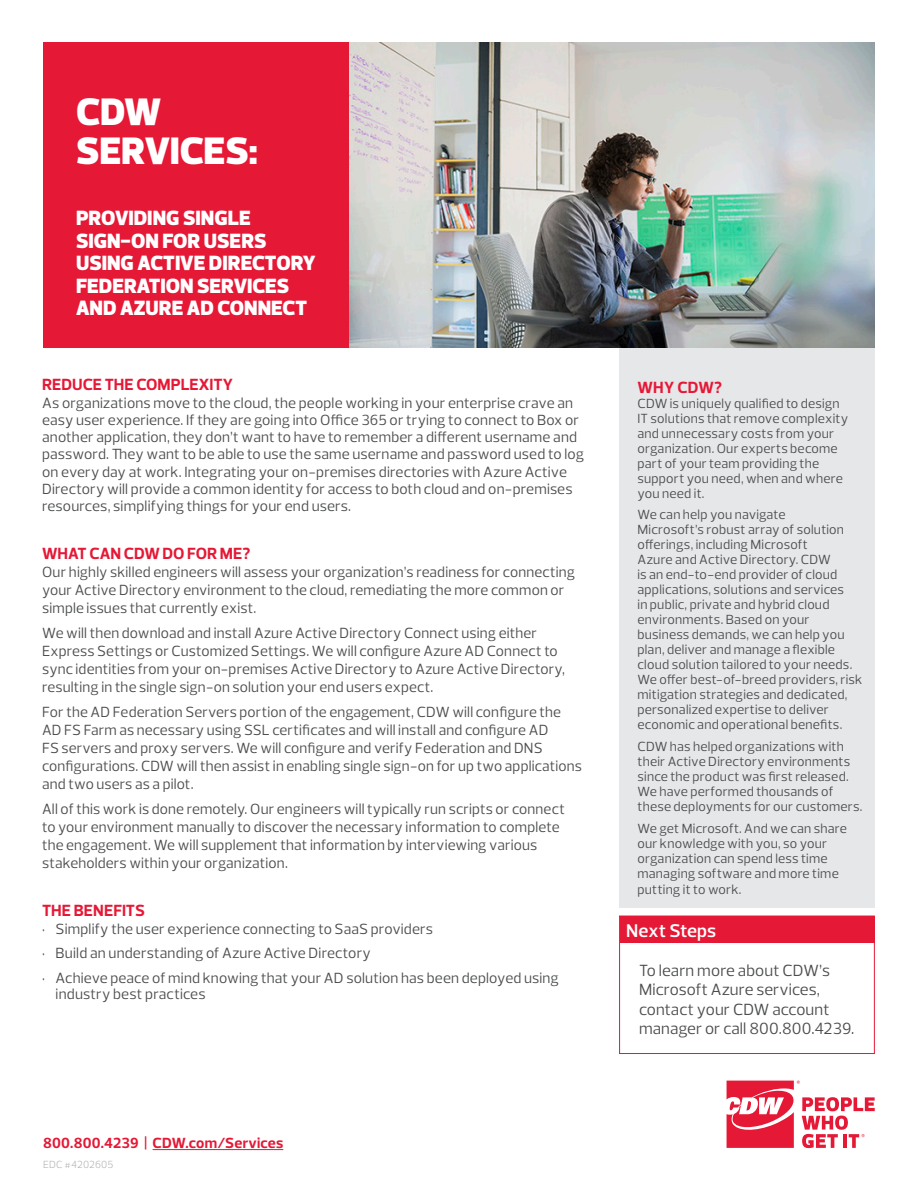
<style>
.page{position:relative;width:918px;height:1188px;background:#fff}
.page>*{position:absolute;margin:0;border:0;box-sizing:border-box;transform-origin:0 0}
._2016_Brand_-_HL{font:900 39px/39px "Prelo";letter-spacing:-.005em;color:#fff}
._2016_Brand_-_HL-2{font:900 21px/22.5px "Prelo";letter-spacing:-.005em;color:#fff}
.t1{font:600 18.75px "Prelo";letter-spacing:.005em;color:#fff}
.Body{font:16.5px/19.5px "Prelo";letter-spacing:.005em;color:#4b4c4d}
.Header_For_Body_Copy{font:700 16.5px "Prelo";color:#e51836}
.Body-2{font:15px/18px "Prelo";letter-spacing:.01em;color:#4b4c4d}
.t2{font:700 15px "Prelo";letter-spacing:.015em;color:#e51836}
.Body-3{font:13.5px/15px "Prelo";letter-spacing:.015em;color:#4b4c4d}
.t3{font:300 10.5px "Prelo";letter-spacing:.005em;color:#a8a9ad}
</style>
<div class="page">
<hr style="left:153px;top:1149px;width:130px;height:1px;background:#e51836">
<svg style="left:727px;top:1081px;width:148px;height:67px"></svg>
<img style="left:349px;top:42px;width:526px;height:306px">
<div style="left:619px;top:348px;width:256px;height:559px;background:#e6e7e9"></div>
<div style="left:620px;top:916px;width:255px;height:27px;background:#e51836"></div>
<div style="left:619px;top:916px;width:256px;height:138px;border:1px solid #e51836"></div>
<div style="left:43px;top:42px;width:306px;height:306px;background:#e51836"></div>
<p class="_2016_Brand_-_HL" style="left:76px;top:92px;width:183px">CDW<br>SERVICES:</p>
<p class="_2016_Brand_-_HL-2" style="left:76px;top:207px;width:176px">PROVIDING SINGLE</p>
<p class="_2016_Brand_-_HL-2" style="left:76px;top:229px;width:192px">SIGN-ON FOR USERS</p>
<p class="_2016_Brand_-_HL-2" style="left:76px;top:252px;width:241px">USING ACTIVE DIRECTORY</p>
<p class="_2016_Brand_-_HL-2" style="left:76px;top:274px;width:233px">FEDERATION SERVICES<br>AND AZURE AD CONNECT</p>
<p class="Header_For_Body_Copy" style="left:42px;top:375px;width:192px">REDUCE THE COMPLEXITY</p>
<p class="Body-2" style="left:42px;top:394px;width:543px;line-height:17.2px">As organizations move to the cloud, the people working in your enterprise crave an easy user experience. If they are going into Office 365 or trying to connect to Box or another application, they don’t want to have to remember a different username and password. They want to be able to use the same username and password used to log on every day at work. Integrating your on-premises directories with Azure Active Directory will provide a common identity for access to both cloud and on-premises resources, simplifying things for your end users.</p>
<p class="Header_For_Body_Copy" style="left:42px;top:543px;width:210px">WHAT CAN CDW DO FOR ME?</p>
<p class="Body-2" style="left:42px;top:563px;width:534px">Our highly skilled engineers will assess your organization’s readiness for connecting your Active Directory environment to the cloud, remediating the more common or simple issues that currently exist.</p>
<p class="Body-2" style="left:42px;top:624px;width:524px">We will then download and install Azure Active Directory Connect using either Express Settings or Customized Settings. We will configure Azure AD Connect to sync identities from your on-premises Active Directory to Azure Active Directory, resulting in the single sign-on solution your end users expect.</p>
<p class="Body-2" style="left:42px;top:703px;width:541px">For the AD Federation Servers portion of the engagement, CDW will configure the AD FS Farm as necessary using SSL certificates and will install and configure AD<br>FS servers and proxy servers. We will configure and verify Federation and DNS configurations. CDW will then assist in enabling single sign-on for up two applications and two users as a pilot.</p>
<p class="Body-2" style="left:42px;top:800px;width:524px">All of this work is done remotely. Our engineers will typically run scripts or connect to your environment manually to discover the necessary information to complete the engagement. We will supplement that information by interviewing various stakeholders within your organization.</p>
<p class="Header_For_Body_Copy" style="left:42px;top:900px;width:104px">THE BENEFITS</p>
<p class="Body-2" style="left:42px;top:920px;width:392px">• Simplify the user experience connecting to SaaS providers</p>
<p class="Body-2" style="left:42px;top:944px;width:330px">• Build an understanding of Azure Active Directory</p>
<p class="Body-2" style="left:56px;top:969px;width:505px;line-height:16.5px;text-indent:-14px">• Achieve peace of mind knowing that your AD solution has been deployed using industry best practices</p>
<p class="Body" style="left:639px;top:960px;width:217px">To learn more about CDW’s<br>Microsoft Azure services, contact your CDW account manager or call 800.800.4239.</p>
<p class="Header_For_Body_Copy" style="left:638px;top:377px;width:86px">WHY CDW?</p>
<p class="Body-3" style="left:638px;top:396px;width:212px">CDW is uniquely qualified to design<br>IT solutions that remove complexity and unnecessary costs from your organization. Our experts become part of your team providing the support you need, when and where you need it.</p>
<p class="Body-3" style="left:638px;top:507px;width:226px">We can help you navigate<br>Microsoft’s robust array of solution offerings, including Microsoft<br>Azure and Active Directory. CDW<br>is an end-to-end provider of cloud applications, solutions and services<br>in public, private and hybrid cloud environments. Based on your business demands, we can help you plan, deliver and manage a flexible cloud solution tailored to your needs.<br>We offer best-of-breed providers, risk mitigation strategies and dedicated, personalized expertise to deliver economic and operational benefits.</p>
<p class="Body-3" style="left:638px;top:739px;width:226px">CDW has helped organizations with their Active Directory environments since the product was first released.<br>We have performed thousands of these deployments for our customers.</p>
<p class="Body-3" style="left:638px;top:821px;width:211px">We get Microsoft. And we can share our knowledge with you, so your organization can spend less time managing software and more time</p>
<p class="Body-3" style="left:638px;top:882px;width:105px">putting it to work.</p>
<p class="t1" style="left:626px;top:919px;width:92px">Next Steps</p>
<p class="t2" style="left:43px;top:1134px;width:242px">800.800.4239 | CDW.com/Services</p>
<p class="t3" style="left:43px;top:1158px;width:72px">EDC #4202605</p>
</div>
